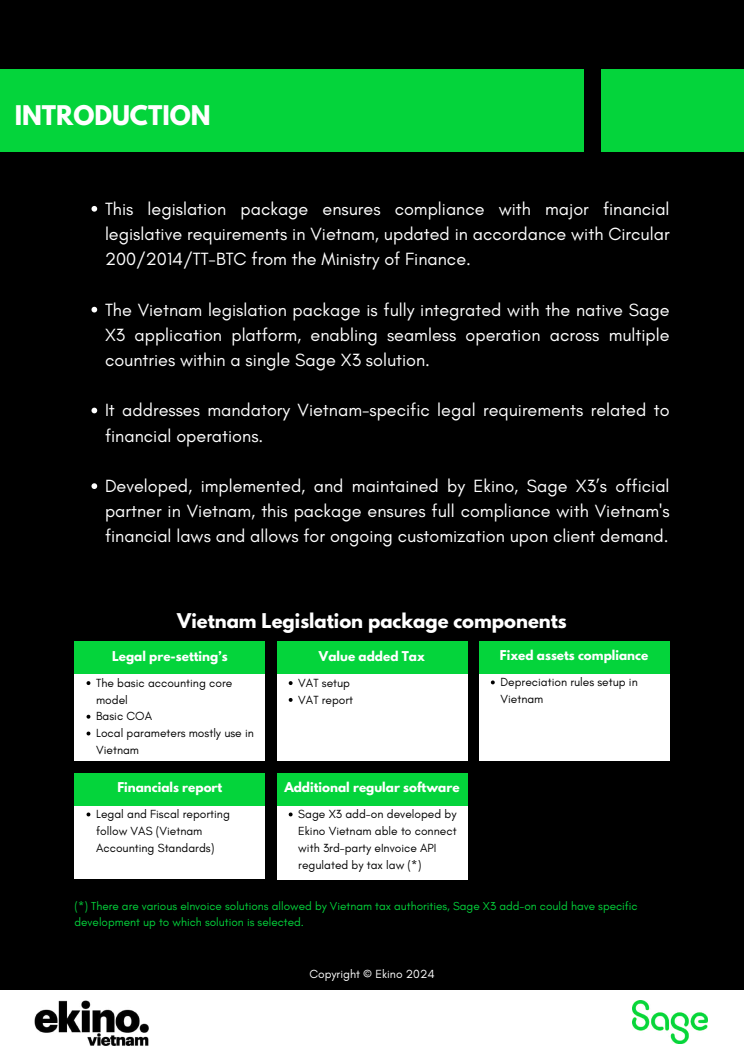
<style>
.page{position:relative;width:744px;height:1053px;background:#fff}
.page>*{position:absolute;margin:0;border:0;box-sizing:border-box;transform-origin:0 0}
.t1{font:700 24px "League Spartan";color:#fff}
.t2{font:18px/25.2px "Glacial Indifference";color:#fff;text-align:justify}
.t3{font:700 18px "League Spartan";color:#fff}
.t4{font:12px/16.8px "Glacial Indifference";color:#000}
.t5{font:700 12px "League Spartan";color:#fff}
.t6{font:12px "Glacial Indifference";color:#fff}
.t7{font:11.76px/16.5px "Glacial Indifference";color:#04d43b}
</style>
<div class="page">
<div style="left:0;top:0;width:744px;height:1052px;background:#000"></div>
<div style="left:0;top:69px;width:583px;height:83px;background:#04d43b"></div>
<div style="left:601px;top:69px;width:143px;height:83px;background:#04d43b"></div>
<div style="left:0;top:990px;width:744px;height:62px;background:#fff"></div>
<img style="left:35px;top:1000px;width:114px;height:46px">
<img style="left:632px;top:1000px;width:75px;height:42px">
<svg style="left:92px;top:206px;width:5px;height:6px"></svg>
<svg style="left:92px;top:307px;width:5px;height:5px"></svg>
<svg style="left:92px;top:407px;width:5px;height:6px"></svg>
<svg style="left:92px;top:483px;width:5px;height:6px"></svg>
<div style="left:75px;top:674px;width:190px;height:86px;background:#fff"></div>
<svg style="left:87px;top:681px;width:3px;height:4px"></svg>
<svg style="left:87px;top:731px;width:3px;height:4px"></svg>
<div style="left:74px;top:641px;width:191px;height:33px;background:#04d43b"></div>
<div style="left:277px;top:674px;width:190px;height:86px;background:#fff"></div>
<svg style="left:289px;top:681px;width:4px;height:4px"></svg>
<svg style="left:289px;top:698px;width:4px;height:3px"></svg>
<div style="left:277px;top:641px;width:190px;height:33px;background:#04d43b"></div>
<div style="left:479px;top:673px;width:190px;height:87px;background:#fff"></div>
<svg style="left:491px;top:680px;width:4px;height:4px"></svg>
<div style="left:479px;top:640px;width:191px;height:33px;background:#04d43b"></div>
<div style="left:75px;top:805px;width:190px;height:74px;background:#fff"></div>
<svg style="left:87px;top:812px;width:3px;height:4px"></svg>
<div style="left:74px;top:772px;width:191px;height:33px;background:#04d43b"></div>
<div style="left:277px;top:805px;width:190px;height:74px;background:#fff"></div>
<svg style="left:289px;top:812px;width:4px;height:4px"></svg>
<div style="left:277px;top:772px;width:190px;height:33px;background:#04d43b"></div>
<h1 class="t1" style="left:15px;top:103px;width:197px">INTRODUCTION</h1>
<p class="t2" style="left:105px;top:196px;width:566px">This legislation package ensures compliance with major financial legislative requirements in Vietnam, updated in accordance with Circular 200/2014/TT-BTC from the Ministry of Finance.</p>
<p class="t2" style="left:105px;top:296px;width:566px">The Vietnam legislation package is fully integrated with the native Sage X3 application platform, enabling seamless operation across multiple countries within a single Sage X3 solution.</p>
<p class="t2" style="left:105px;top:397px;width:566px">It addresses mandatory Vietnam-specific legal requirements related to financial operations.</p>
<p class="t2" style="left:105px;top:473px;width:566px">Developed, implemented, and maintained by Ekino, Sage X3’s official partner in Vietnam, this package ensures full compliance with Vietnam's financial laws and allows for ongoing customization upon client demand.</p>
<p class="t3" style="left:177px;top:612px;width:391px">Vietnam Legislation package components</p>
<p class="t5" style="left:112px;top:649px;width:117px">Legal pre-setting’s</p>
<p class="t5" style="left:319px;top:650px;width:108px">Value added Tax</p>
<p class="t5" style="left:500px;top:649px;width:150px">Fixed assets compliance</p>
<p class="t4" style="left:96px;top:674px;width:159px">The basic accounting core model<br>Basic COA<br>Local parameters mostly use in<br>Vietnam</p>
<p class="t4" style="left:298px;top:674px;width:56px">VAT setup<br>VAT report</p>
<p class="t4" style="left:500px;top:673px;width:139px">Depreciation rules setup in<br>Vietnam</p>
<p class="t5" style="left:117px;top:781px;width:106px">Financials report</p>
<p class="t5" style="left:284px;top:781px;width:177px">Additional regular software</p>
<p class="t4" style="left:96px;top:805px;width:135px">Legal and Fiscal reporting follow VAS (Vietnam<br>Accounting Standards)</p>
<p class="t4" style="left:298px;top:805px;width:160px">Sage X3 add-on developed by<br>Ekino Vietnam able to connect with 3rd-party eInvoice API regulated by tax law (*)</p>
<p class="t7" style="left:75px;top:897px;width:565px">(*) There are various eInvoice solutions allowed by Vietnam tax authorities, Sage X3 add-on could have specific development up to which solution is selected.</p>
<p class="t6" style="left:309px;top:966px;width:127px">Copyright © Ekino 2024</p>
</div>
